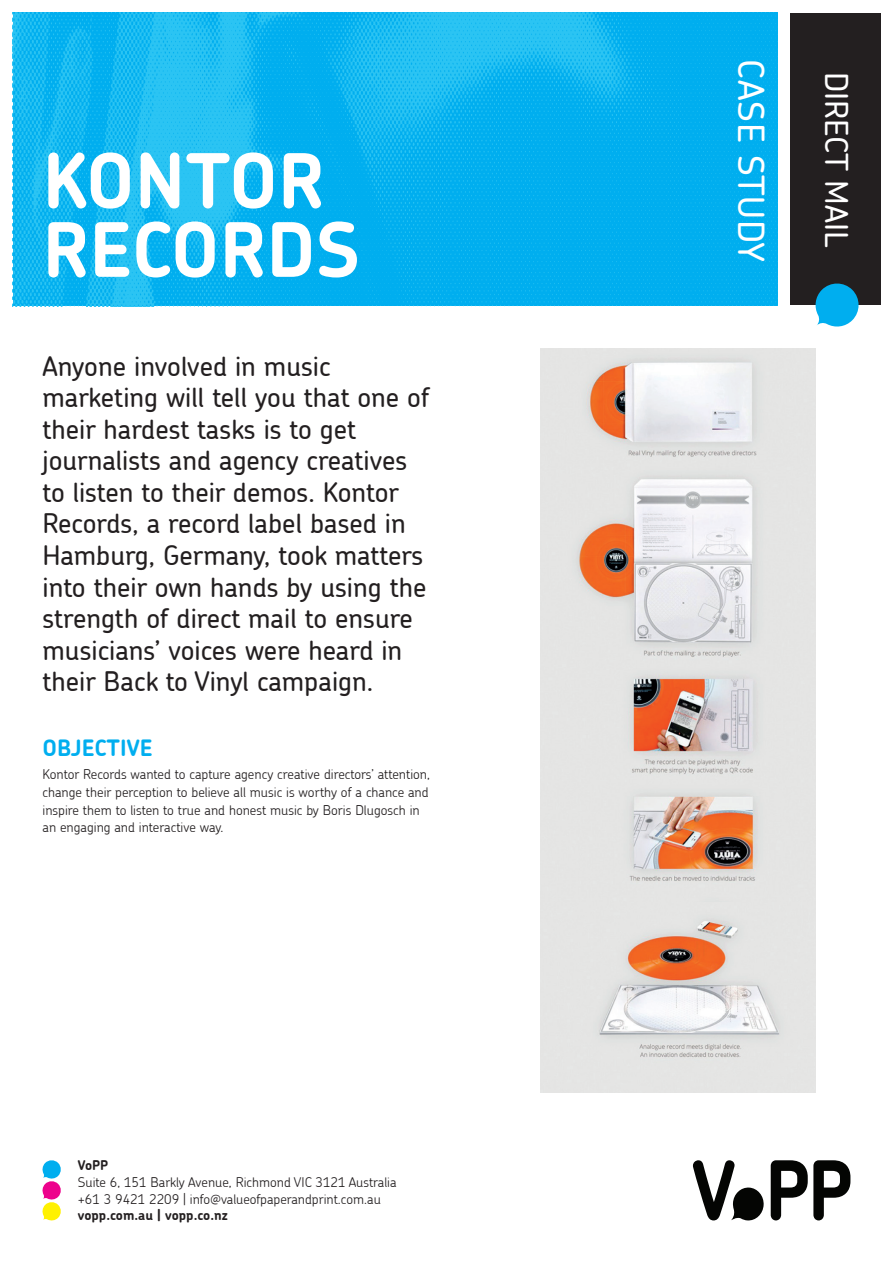
<style>
.page{position:relative;width:893px;height:1263px;background:#fff}
.page>*{position:absolute;margin:0;border:0;box-sizing:border-box;transform-origin:0 0}
.t1{font:700 75px/69px "Chevin";letter-spacing:.005em;color:#fff}
.t2{font:500 36px "Chevin";letter-spacing:.02em;color:#fff}
.t3{font:500 31.5px "Chevin";color:#fff}
.t4{font:500 27px/31.5px "Chevin";color:#231f20}
.t5{font:700 22.5px "Chevin";color:#00aeef}
.t6{font:300 13.5px/18px "Chevin";color:#231f20}
.t7{font:300 13.35px/16.8px "Chevin";color:#231f20}
.t8{font:700 13.35px "Chevin";color:#231f20}
</style>
<div class="page">
<div style="left:790px;top:14px;width:90px;height:291px;background:#231f20"></div>
<img style="left:13px;top:13px;width:764px;height:293px">
<svg style="left:815px;top:283px;width:44px;height:44px"></svg>
<svg style="left:42px;top:1160px;width:19px;height:61px"></svg>
<svg style="left:771px;top:1160px;width:79px;height:60px"></svg>
<svg style="left:693px;top:1160px;width:71px;height:61px"></svg>
<img style="left:540px;top:349px;width:275px;height:744px">
<h1 class="t1" style="left:43px;top:145px;width:319px">KONTOR<br>RECORDS</h1>
<p class="t4" style="left:43px;top:350px;width:388px">Anyone involved in music marketing will tell you that one of their hardest tasks is to get journalists and agency creatives to listen to their demos. Kontor<br>Records, a record label based in<br>Hamburg, Germany, took matters into their own hands by using the strength of direct mail to ensure musicians’ voices were heard in their Back to Vinyl campaign.</p>
<p class="t5" style="left:43px;top:733px;width:111px">OBJECTIVE</p>
<p class="t6" style="left:43px;top:764px;width:389px">Kontor Records wanted to capture agency creative directors’ attention, change their perception to believe all music is worthy of a chance and inspire them to listen to true and honest music by Boris Dlugosch in an engaging and interactive way.</p>
<p class="t8" style="left:78px;top:1156px;width:32px">VoPP</p>
<p class="t7" style="left:78px;top:1173px;width:320px">Suite 6, 151 Barkly Avenue, Richmond VIC 3121 Australia +61 3 9421 2209 | info@valueofpaperandprint.com.au</p>
<p class="t8" style="left:78px;top:1207px;width:152px">vopp.com.au | vopp.co.nz</p>
<h2 class="t2" style="left:774px;top:59px;width:203px;rotate:90deg">CASE STUDY</h2>
<p class="t3" style="left:857px;top:72px;width:177px;rotate:90deg">DIRECT MAIL</p>
</div>
